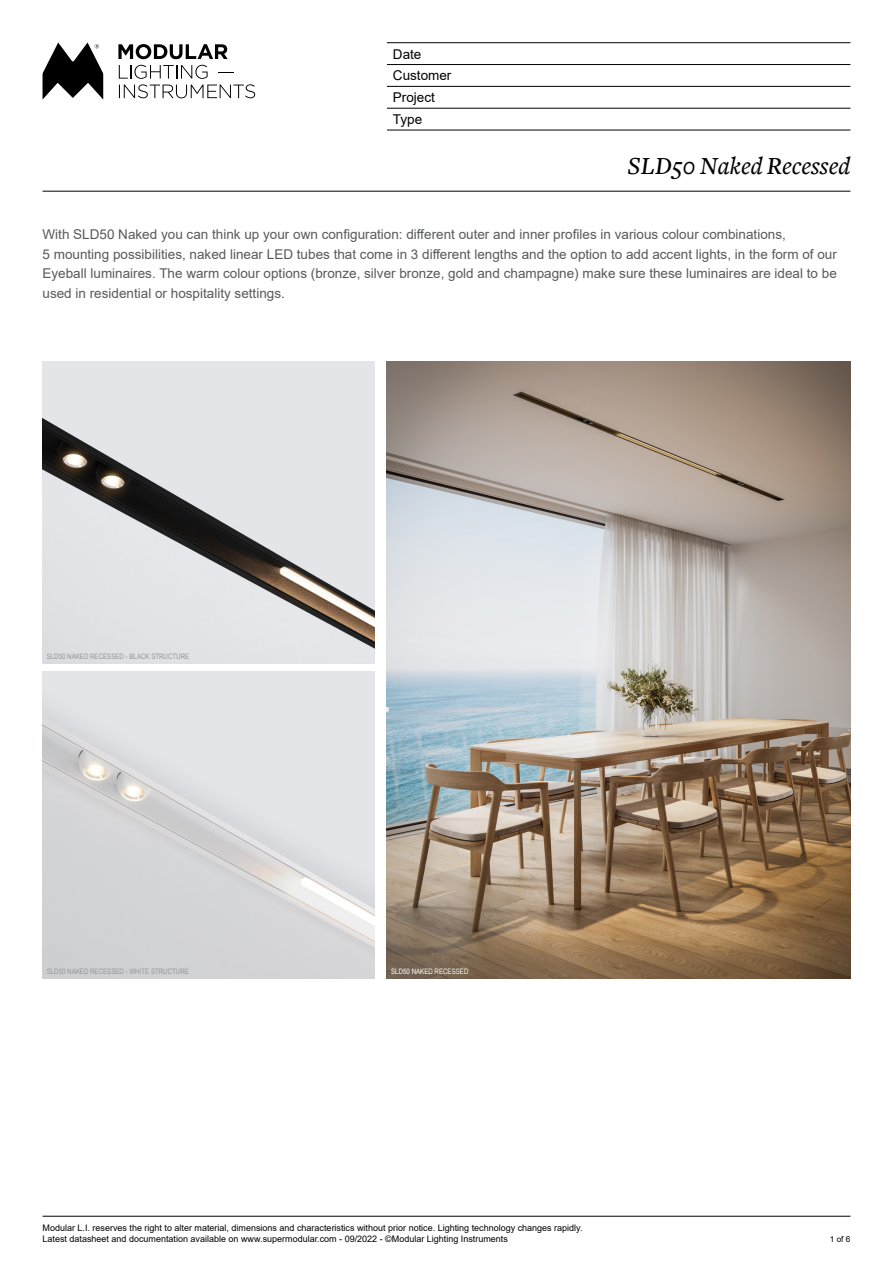
<style>
.page{position:relative;width:893px;height:1263px;background:#fff}
.page>*{position:absolute;margin:0;border:0;box-sizing:border-box;transform-origin:0 0}
.t1{font:italic 500 25.5px "Freight Text";color:#000}
.t2{font:13.5px/19.5px "Arial";color:#58595b}
.t3{font:13.5px/21.9px "Arial";color:#000}
.t4{font:9px/10.8px "Arial";color:#000}
.t5{font:8.25px "Arial";color:#000}
.t6{font:7.5px "Arial Narrow";color:#939598}
.t7{font:7.5px "Arial Narrow";color:#fff}
</style>
<div class="page">
<hr style="left:43px;top:1216px;width:807px;height:1px;background:#000">
<svg style="left:118px;top:44px;width:110px;height:15px"></svg>
<svg style="left:119px;top:65px;width:136px;height:33px"></svg>
<svg style="left:43px;top:43px;width:60px;height:56px"></svg>
<hr style="left:43px;top:191px;width:807px;height:1px;background:#000">
<hr style="left:387px;top:42px;width:463px;height:1px;background:#000">
<hr style="left:387px;top:64px;width:463px;height:1px;background:#000">
<hr style="left:387px;top:86px;width:463px;height:1px;background:#000">
<hr style="left:387px;top:108px;width:463px;height:1px;background:#000">
<hr style="left:387px;top:130px;width:463px;height:1px;background:#000">
<img style="left:387px;top:361px;width:463px;height:617px">
<img style="left:43px;top:361px;width:331px;height:302px">
<img style="left:43px;top:672px;width:331px;height:306px">
<p class="t3" style="left:393px;top:43px;width:60px">Date<br>Customer<br>Project<br>Type</p>
<h1 class="t1" style="left:628px;top:152px;width:224px">SLD50 Naked Recessed</h1>
<p class="t2" style="left:43px;top:225px;width:796px">With SLD50 Naked you can think up your own configuration: different outer and inner profiles in various colour combinations,<br>5 mounting possibilities, naked linear LED tubes that come in 3 different lengths and the option to add accent lights, in the form of our Eyeball luminaires. The warm colour options (bronze, silver bronze, gold and champagne) make sure these luminaires are ideal to be used in residential or hospitality settings.</p>
<p class="t6" style="left:47px;top:651px;width:144px">SLD50 NAKED RECESSED - BLACK STRUCTURE</p>
<p class="t6" style="left:47px;top:966px;width:144px">SLD50 NAKED RECESSED - WHITE STRUCTURE</p>
<p class="t7" style="left:391px;top:966px;width:79px">SLD50 NAKED RECESSED</p>
<p class="t4" style="left:43px;top:1222px;width:542px">Modular L.I. reserves the right to alter material, dimensions and characteristics without prior notice. Lighting technology changes rapidly.<br>Latest datasheet and documentation available on www.supermodular.com - 09/2022 - ©Modular Lighting Instruments</p>
<p class="t5" style="left:830px;top:1233px;width:22px">1 of 6</p>
</div>
